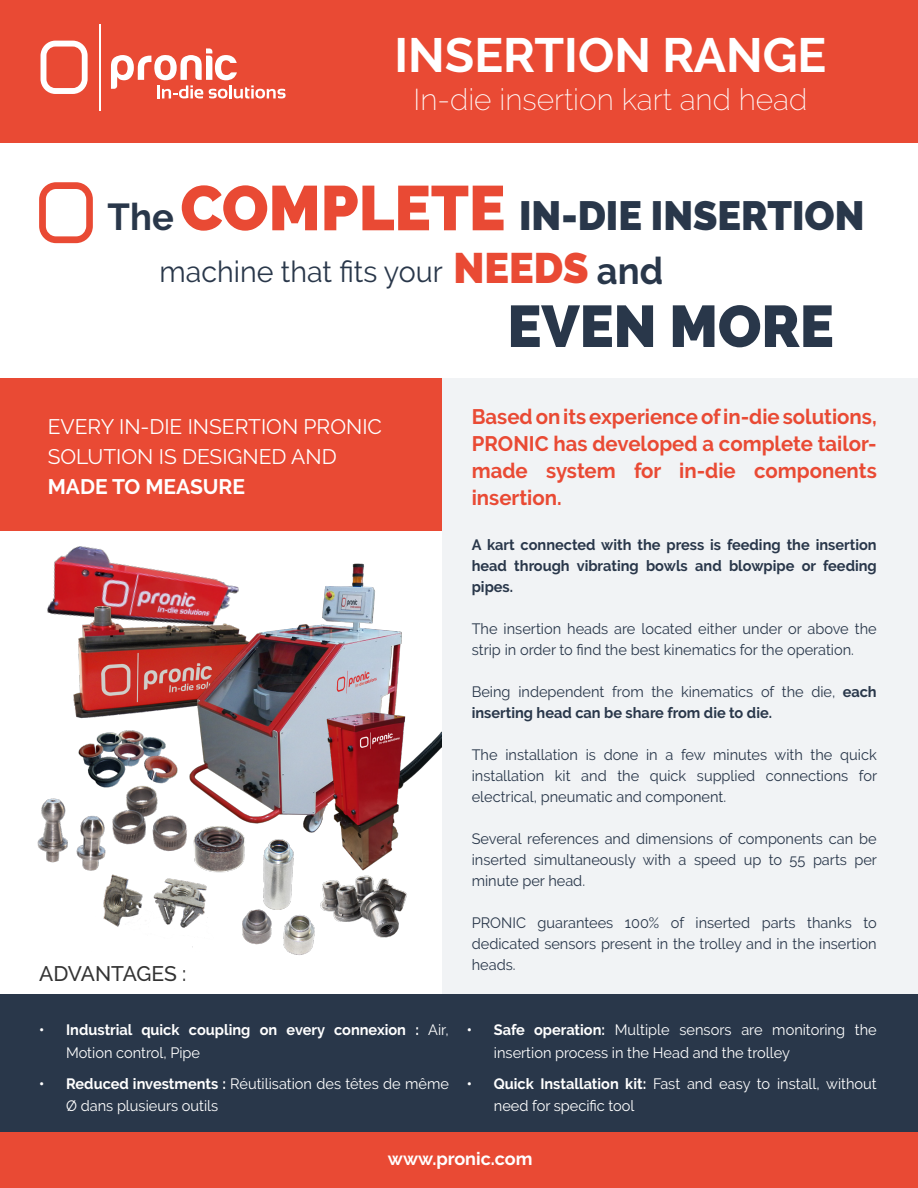
<style>
.page{position:relative;width:918px;height:1188px;background:#fff}
.page>*{position:absolute;margin:0;border:0;box-sizing:border-box;transform-origin:0 0}
.t1{font:900 58.65px "Raleway";color:#29374a}
.t2{font:700 48px "Raleway";color:#fff}
.t3{font:900 42.45px "Raleway";color:#e94a34}
.t4{font:900 40.65px "Raleway";color:#29374a}
.t5{font:700 37.5px "Raleway";color:#29374a}
.t6{font:200 30px "Raleway";color:#fff}
.t7{font:29.55px "Raleway";color:#29374a}
.t8{font:700 21px/27px "Raleway";color:#e94a34;text-align:justify}
.t9{font:21px/30px "Raleway";color:#fff}
.t10{font:700 21px "Raleway";color:#fff}
.t11{font:500 21px "Raleway";color:#333}
.t12{font:700 18px "Raleway";color:#fff}
.t13{font:15px/21px "Raleway";color:#29374a;text-align:justify}
.t14{font:15px/22.5px "Raleway";color:#fff}
.t15{font:700 15px/21px "Raleway";color:#29374a;text-align:justify}
.t16{font:700 15px/22.5px "Raleway";color:#fff}
.s1{font-weight:700;font-size:37.5px}
.s2{font-size:62.85px;color:#e94a34}
.s3{font-weight:400}
.s4{font-weight:700}
</style>
<div class="page">
<div style="left:442px;top:378px;width:476px;height:629px;background:#f1f3f5"></div>
<div style="left:0;top:994px;width:918px;height:147px;background:#29374a"></div>
<svg style="left:39px;top:182px;width:54px;height:61px"></svg>
<img style="left:47px;top:546px;width:136px;height:70px">
<img style="left:72px;top:602px;width:111px;height:117px">
<img style="left:183px;top:563px;width:219px;height:265px">
<img style="left:304px;top:698px;width:138px;height:170px">
<img style="left:78px;top:730px;width:100px;height:58px">
<img style="left:110px;top:785px;width:80px;height:67px">
<img style="left:186px;top:820px;width:66px;height:52px">
<img style="left:103px;top:852px;width:122px;height:96px">
<img style="left:234px;top:832px;width:90px;height:123px">
<img style="left:297px;top:868px;width:110px;height:76px">
<img style="left:37px;top:790px;width:113px;height:89px">
<div style="left:0;top:0;width:918px;height:142px;background:#e94a34"></div>
<svg style="left:41px;top:41px;width:47px;height:53px"></svg>
<hr style="left:99px;top:24px;width:2px;height:87px;background:#fff">
<svg style="left:111px;top:48px;width:175px;height:50px"></svg>
<div style="left:0;top:378px;width:442px;height:153px;background:#e94a34"></div>
<div style="left:0;top:1133px;width:918px;height:55px;background:#e94a34"></div>
<p class="t2" style="left:395px;top:28px;width:433px">INSERTION RANGE</p>
<p class="t6" style="left:414px;top:82px;width:395px">In-die insertion kart and head</p>
<p class="t4" style="left:108px;top:192px;width:758px"><span class="s1">The</span> <span class="s2">COMPLETE</span> IN-DIE INSERTION</p>
<p class="t3" style="left:454px;top:244px;width:137px">NEEDS</p>
<p class="t1" style="left:507px;top:292px;width:328px">EVEN MORE</p>
<p class="t7" style="left:160px;top:255px;width:285px">machine that fits your</p>
<p class="t5" style="left:597px;top:249px;width:68px">and</p>
<p class="t9" style="left:48px;top:412px;width:336px">EVERY IN-DIE INSERTION PRONIC<br>SOLUTION IS DESIGNED AND</p>
<p class="t10" style="left:48px;top:475px;width:199px">MADE TO MEASURE</p>
<p class="t11" style="left:39px;top:962px;width:149px">ADVANTAGES :</p>
<p class="t16" style="left:66px;top:1019px;width:384px;text-indent:-27px">• Industrial quick coupling on every connexion : <span class="s3">Air,<br>Motion control, Pipe</span></p>
<p class="t14" style="left:66px;top:1072px;width:384px;text-indent:-27px"><span class="s4">• Reduced investments :</span> Réutilisation des têtes de même<br>Ø dans plusieurs outils</p>
<p class="t8" style="left:472px;top:403px;width:407px">Based on its experience of in-die solutions, PRONIC has developed a complete tailor&shy;made system for in-die components insertion.</p>
<p class="t15" style="left:472px;top:534px;width:407px">A kart connected with the press is feeding the insertion head through vibrating bowls and blowpipe or feeding pipes.</p>
<p class="t13" style="left:472px;top:618px;width:407px">The insertion heads are located either under or above the strip in order to find the best kinematics for the operation.</p>
<p class="t13" style="left:472px;top:681px;width:407px">Being independent from the kinematics of the die, <span class="s4">each inserting head can be share from die to die.</span></p>
<p class="t13" style="left:472px;top:744px;width:407px">The installation is done in a few minutes with the quick installation kit and the quick supplied connections for electrical, pneumatic and component.</p>
<p class="t13" style="left:472px;top:828px;width:407px">Several references and dimensions of components can be inserted simultaneously with a speed up to 55 parts per minute per head.</p>
<p class="t13" style="left:472px;top:912px;width:407px">PRONIC guarantees 100% of inserted parts thanks to dedicated sensors present in the trolley and in the insertion heads.</p>
<p class="t14" style="left:494px;top:1019px;width:384px;text-indent:-27px"><span class="s4">• Safe operation:</span> Multiple sensors are monitoring the insertion process in the Head and the trolley</p>
<p class="t14" style="left:494px;top:1072px;width:384px;text-indent:-27px"><span class="s4">• Quick Installation kit:</span> Fast and easy to install, without need for specific tool</p>
<p class="t12" style="left:388px;top:1148px;width:146px">www.pronic.com</p>
</div>
